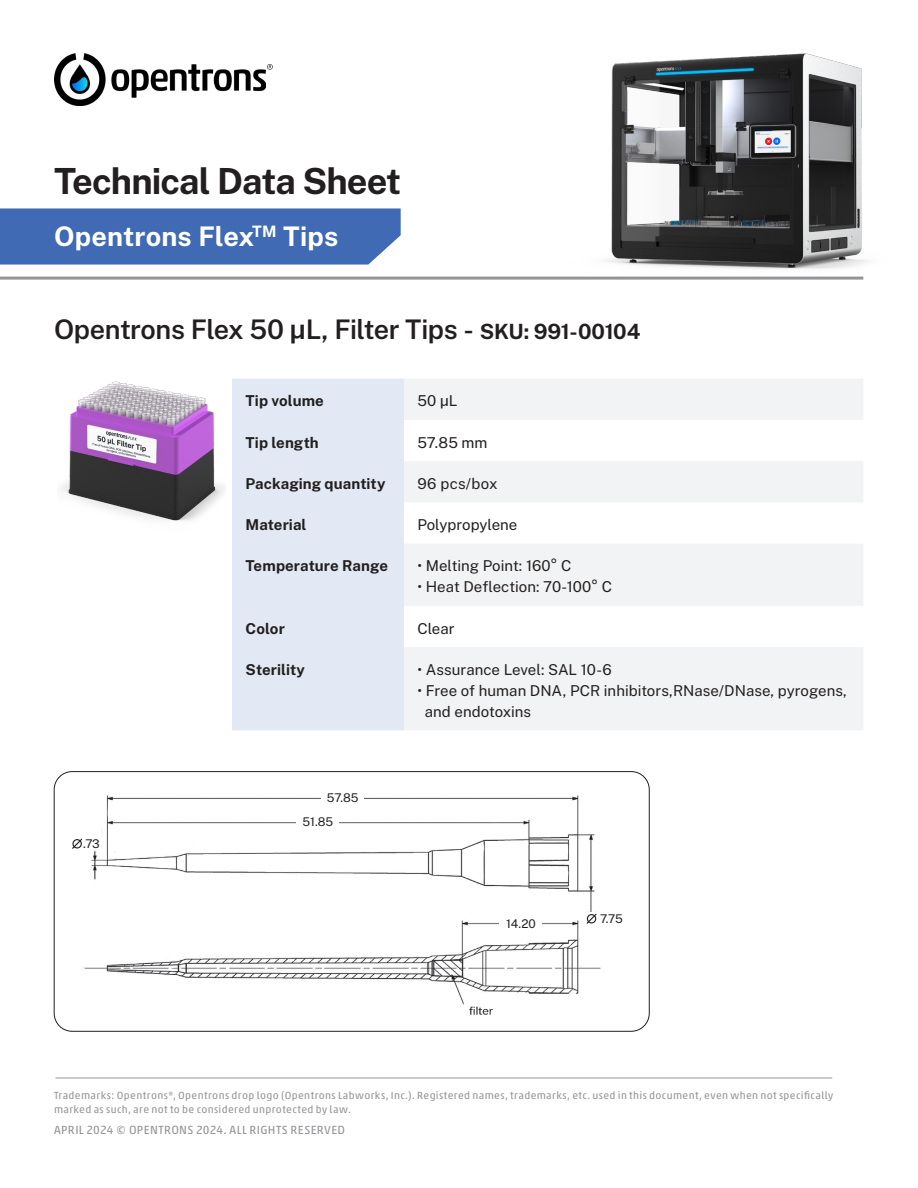
<style>
.page{position:relative;width:918px;height:1188px;background:#fff}
.page>*{position:absolute;margin:0;border:0;box-sizing:border-box;transform-origin:0 0}
.t1{font:700 36px "Public Sans";letter-spacing:-.025em;color:#231f20}
.t2{font:600 27px "Public Sans";letter-spacing:-.015em;color:#231f20}
.t3{font:700 27px "Public Sans";letter-spacing:.005em;color:#fff}
.t4{font:15px "Public Sans";color:#231f20}
.t5{font:700 15px "Public Sans";letter-spacing:.005em;color:#231f20}
.t6{font:12px "Akko Pro";letter-spacing:.03em;color:#939598}
.t7{font:12px "Public Sans";color:#231f20}
.t8{font:10.5px/14.4px "Akko Pro";letter-spacing:.035em;color:#939598}
.s1{font-weight:700;font-size:21px}
</style>
<div class="page">
<div style="left:0;top:208px;width:401px;height:57px;background:#406bb4"></div>
<img style="left:54px;top:54px;width:211px;height:51px">
<svg style="left:267px;top:64px;width:6px;height:6px"></svg>
<img style="left:542px;top:53px;width:326px;height:224px">
<div style="left:232px;top:379px;width:172px;height:351px;background:#e2e9f4"></div>
<svg style="left:404px;top:379px;width:459px;height:351px;fill:#f2f3f4"></svg>
<hr style="left:0;top:277px;width:863px;height:3px;background:#939598">
<hr style="left:56px;top:1078px;width:776px;height:1px;background:#939598">
<img style="left:61px;top:381px;width:164px;height:140px">
<img style="left:81px;top:795px;width:520px;height:220px">
<div style="left:54px;top:771px;width:595px;height:260px;border:1px solid #231f20;border-radius:18px"></div>
<div style="left:322px;top:787px;width:42px;height:19px;background:#fff"></div>
<div style="left:500px;top:913px;width:42px;height:19px;background:#fff"></div>
<div style="left:297px;top:812px;width:42px;height:18px;background:#fff"></div>
<div style="left:76px;top:821px;width:24px;height:28px;background:#fff"></div>
<svg style="left:72px;top:838px;width:11px;height:12px"></svg>
<div style="left:580px;top:913px;width:25px;height:28px;background:#fff"></div>
<svg style="left:585px;top:912px;width:13px;height:12px"></svg>
<p class="t1" style="left:54px;top:157px;width:349px">Technical Data Sheet</p>
<p class="t3" style="left:54px;top:218px;width:286px">Opentrons Flex<sup>TM</sup> Tips</p>
<p class="t2" style="left:54px;top:311px;width:588px">Opentrons Flex 50 µL, Filter Tips - <span class="s1">SKU: 991-00104</span></p>
<p class="t5" style="left:246px;top:391px;width:80px">Tip volume</p>
<p class="t4" style="left:417px;top:391px;width:42px">50 µL</p>
<p class="t5" style="left:246px;top:432px;width:75px">Tip length</p>
<p class="t4" style="left:417px;top:432px;width:72px">57.85 mm</p>
<p class="t5" style="left:246px;top:474px;width:142px">Packaging quantity</p>
<p class="t4" style="left:417px;top:474px;width:82px">96 pcs/box</p>
<p class="t5" style="left:246px;top:515px;width:63px">Material</p>
<p class="t4" style="left:417px;top:515px;width:101px">Polypropylene</p>
<p class="t5" style="left:246px;top:556px;width:144px">Temperature Range</p>
<p class="t4" style="left:417px;top:556px;width:156px">• Melting Point: 160° C</p>
<p class="t4" style="left:417px;top:577px;width:196px">• Heat Deflection: 70-100° C</p>
<p class="t5" style="left:246px;top:618px;width:41px">Color</p>
<p class="t4" style="left:417px;top:618px;width:39px">Clear</p>
<p class="t5" style="left:246px;top:660px;width:61px">Sterility</p>
<p class="t4" style="left:417px;top:660px;width:196px">• Assurance Level: SAL 10-6</p>
<p class="t4" style="left:417px;top:681px;width:431px">• Free of human DNA, PCR inhibitors,RNase/DNase, pyrogens,</p>
<p class="t4" style="left:425px;top:702px;width:108px">and endotoxins</p>
<p class="t7" style="left:327px;top:790px;width:33px">57.85</p>
<p class="t7" style="left:83px;top:835px;width:18px">.73</p>
<p class="t7" style="left:303px;top:814px;width:32px">51.85</p>
<p class="t7" style="left:506px;top:915px;width:31px">14.20</p>
<p class="t7" style="left:600px;top:910px;width:24px">7.75</p>
<p class="t8" style="left:54px;top:1088px;width:781px">Trademarks: Opentrons®, Opentrons drop logo (Opentrons Labworks, Inc.). Registered names, trademarks, etc. used in this document, even when not specifically marked as such, are not to be considered unprotected by law.</p>
<p class="t6" style="left:54px;top:1123px;width:293px">APRIL 2024 © OPENTRONS 2024. ALL RIGHTS RESERVED</p>
</div>
